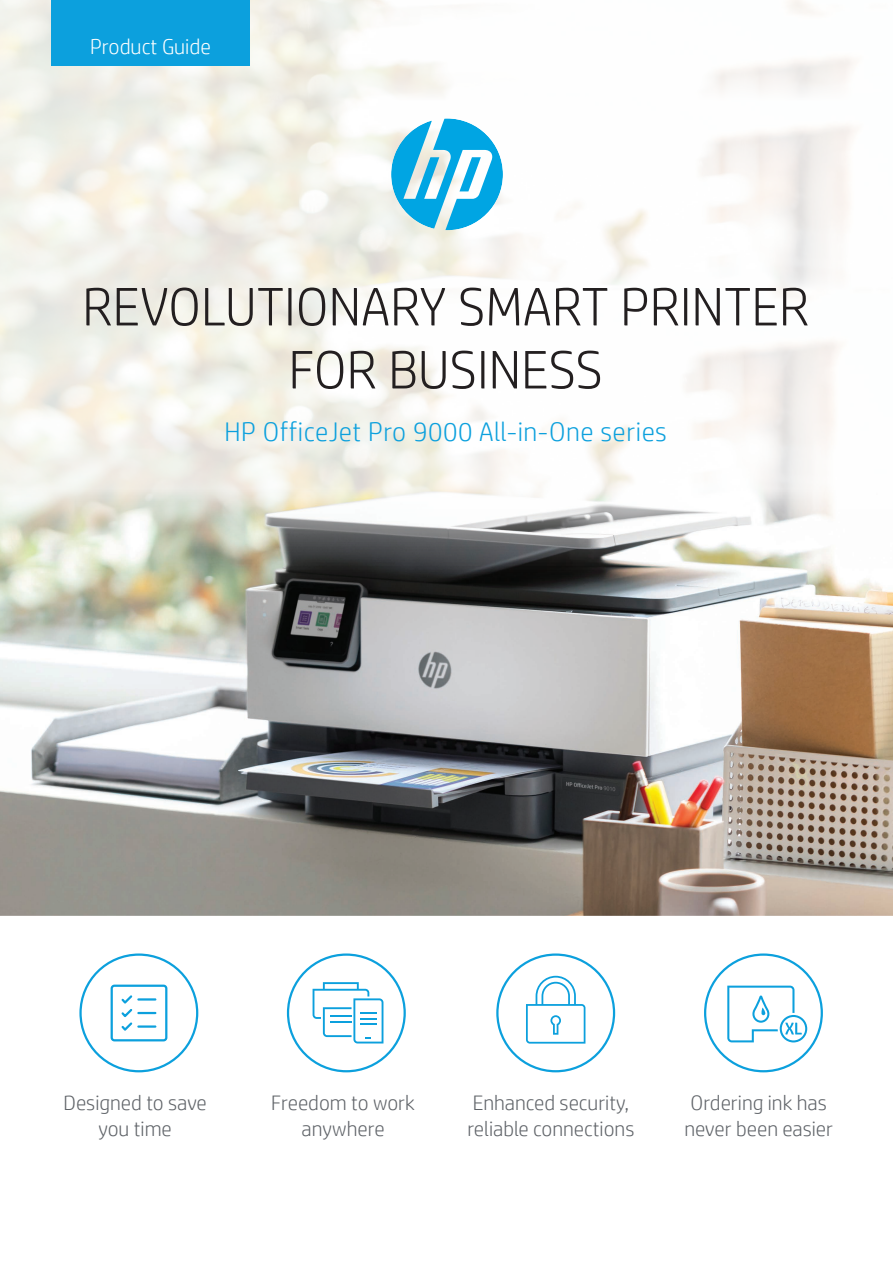
<style>
.page{position:relative;width:893px;height:1263px;background:#fff}
.page>*{position:absolute;margin:0;border:0;box-sizing:border-box;transform-origin:0 0}
.t1{font:300 54px/63px "HP Simplified";color:#231f20;text-align:center}
.t2{font:300 27px "HP Simplified";letter-spacing:.02em;color:#0ca0dd}
.t3{font:300 21.45px "HP Simplified";color:#fff}
.t4{font:300 21px/25.2px "HP Simplified";color:#5f6368;text-align:center}
</style>
<div class="page">
<div style="left:79px;top:953px;width:119px;height:119px;border:2px solid #0ca0dd;border-radius:50%"></div>
<div style="left:287px;top:953px;width:119px;height:119px;border:2px solid #0ca0dd;border-radius:50%"></div>
<div style="left:496px;top:953px;width:119px;height:119px;border:2px solid #0ca0dd;border-radius:50%"></div>
<div style="left:704px;top:953px;width:119px;height:119px;border:2px solid #0ca0dd;border-radius:50%"></div>
<img style="left:0;top:590px;width:893px;height:325px">
<svg style="left:0;top:0;width:883px;height:590px"></svg>
<div style="left:51px;top:0;width:199px;height:65px;background:#0ca0dd"></div>
<svg style="left:391px;top:118px;width:112px;height:112px"></svg>
<svg style="left:110px;top:984px;width:58px;height:58px"></svg>
<svg style="left:526px;top:976px;width:59px;height:67px"></svg>
<svg style="left:313px;top:982px;width:70px;height:61px"></svg>
<hr style="left:330px;top:1014px;width:22px;height:2px;background:#0ca0dd">
<hr style="left:330px;top:1020px;width:22px;height:2px;background:#0ca0dd">
<svg style="left:727px;top:986px;width:80px;height:56px"></svg>
<p class="t3" style="left:90px;top:33px;width:122px">Product Guide</p>
<h1 class="t1" style="left:82px;top:274px;width:728px">REVOLUTIONARY SMART PRINTER<br>FOR BUSINESS</h1>
<p class="t2" style="left:224px;top:414px;width:444px">HP OfficeJet Pro 9000 All-in-One series</p>
<p class="t4" style="left:64px;top:1090px;width:145px">Designed to save you time</p>
<p class="t4" style="left:271px;top:1090px;width:145px">Freedom to work anywhere</p>
<p class="t4" style="left:467px;top:1090px;width:169px;text-align:left">Enhanced security, reliable connections</p>
<p class="t4" style="left:684px;top:1090px;width:150px;text-align:left">Ordering ink has never been easier</p>
</div>
